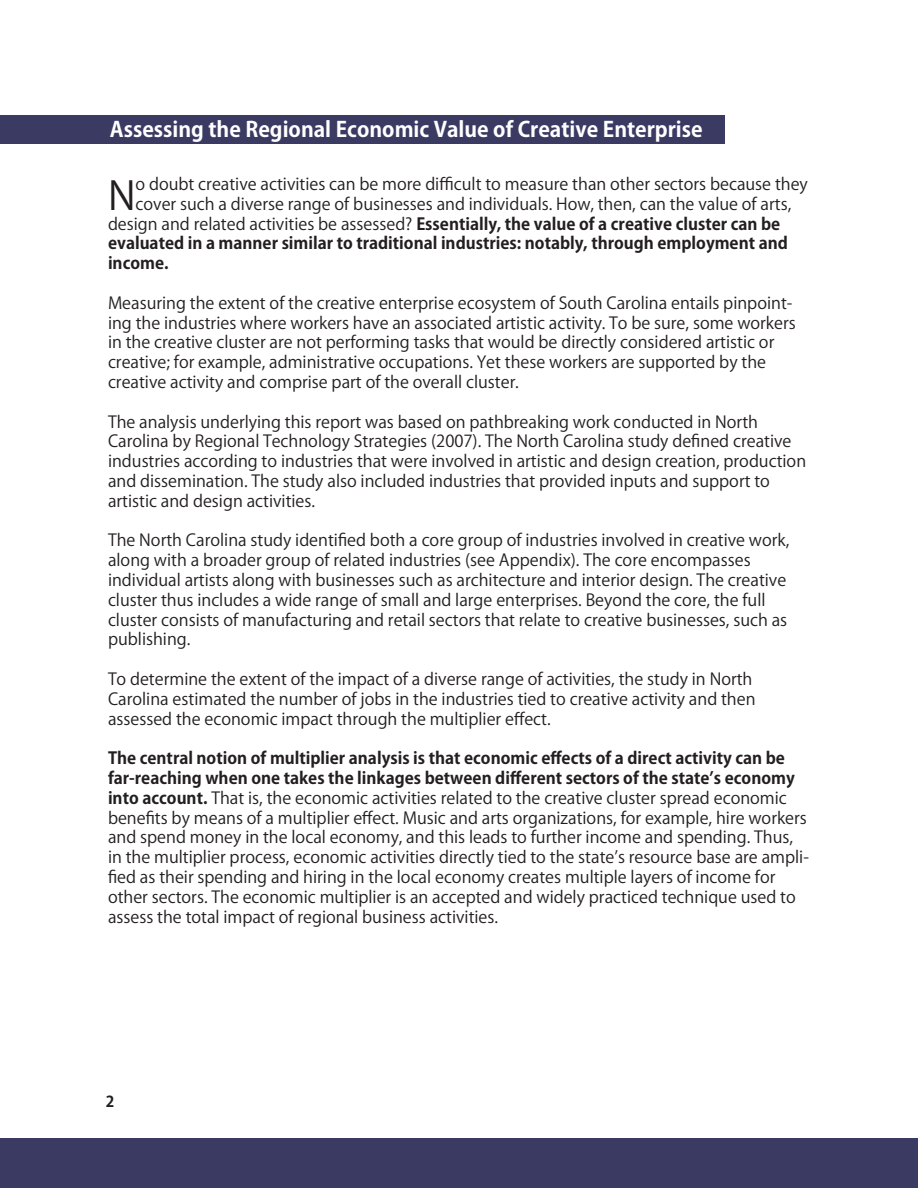
<style>
.page{position:relative;width:918px;height:1188px;background:#fff}
.page>*{position:absolute;margin:0;border:0;box-sizing:border-box;transform-origin:0 0}
.t1{font:39px "Koz Go Pro";color:#231f20}
.t2{font:700 21px "Koz Go Pro";color:#fff}
.t3{font:16.5px/19.8px "Koz Go Pro";color:#231f20}
.t4{font:700 16.5px "Koz Go Pro";color:#231f20}
.t5{font:700 15px "Koz Go Pro";color:#231f20}
.s1{font-weight:400}
.s2{font-weight:700}
</style>
<div class="page">
<div style="left:0;top:1138px;width:918px;height:50px;background:#3b3a63"></div>
<div style="left:0;top:115px;width:725px;height:29px;background:#3b3a63"></div>
<p class="t2" style="left:110px;top:116px;width:594px">Assessing the Regional Economic Value of Creative Enterprise</p>
<h1 class="t1" style="left:108px;top:170px;width:29px">N</h1>
<p class="t3" style="left:136px;top:175px;width:674px">o doubt creative activities can be more difficult to measure than other sectors because they</p>
<p class="t3" style="left:136px;top:194px;width:657px">cover such a diverse range of businesses and individuals. How, then, can the value of arts,</p>
<p class="t4" style="left:108px;top:213px;width:674px"><span class="s1">design and related activities be assessed?</span> Essentially, the value of a creative cluster can be</p>
<p class="t4" style="left:108px;top:233px;width:681px">evaluated in a manner similar to traditional industries: notably, through employment and</p>
<p class="t4" style="left:108px;top:253px;width:62px">income.</p>
<p class="t3" style="left:108px;top:293px;width:689px">Measuring the extent of the creative enterprise ecosystem of South Carolina entails pinpoint&shy;ing the industries where workers have an associated artistic activity. To be sure, some workers in the creative cluster are not performing tasks that would be directly considered artistic or creative; for example, administrative occupations. Yet these workers are supported by the creative activity and comprise part of the overall cluster.</p>
<p class="t3" style="left:108px;top:412px;width:700px">The analysis underlying this report was based on pathbreaking work conducted in North Carolina by Regional Technology Strategies (2007). The North Carolina study defined creative industries according to industries that were involved in artistic and design creation, production and dissemination. The study also included industries that provided inputs and support to artistic and design activities.</p>
<p class="t3" style="left:108px;top:531px;width:683px">The North Carolina study identified both a core group of industries involved in creative work, along with a broader group of related industries (see Appendix). The core encompasses individual artists along with businesses such as architecture and interior design. The creative cluster thus includes a wide range of small and large enterprises. Beyond the core, the full cluster consists of manufacturing and retail sectors that relate to creative businesses, such as publishing.</p>
<p class="t3" style="left:108px;top:670px;width:649px">To determine the extent of the impact of a diverse range of activities, the study in North<br>Carolina estimated the number of jobs in the industries tied to creative activity and then assessed the economic impact through the multiplier effect.</p>
<p class="t3" style="left:108px;top:749px;width:703px"><span class="s2">The central notion of multiplier analysis is that economic effects of a direct activity can be far-reaching when one takes the linkages between different sectors of the state’s economy into account.</span> That is, the economic activities related to the creative cluster spread economic benefits by means of a multiplier effect. Music and arts organizations, for example, hire workers and spend money in the local economy, and this leads to further income and spending. Thus, in the multiplier process, economic activities directly tied to the state’s resource base are ampli&shy;fied as their spending and hiring in the local economy creates multiple layers of income for other sectors. The economic multiplier is an accepted and widely practiced technique used to assess the total impact of regional business activities.</p>
<p class="t5" style="left:106px;top:1092px;width:10px">2</p>
</div>
